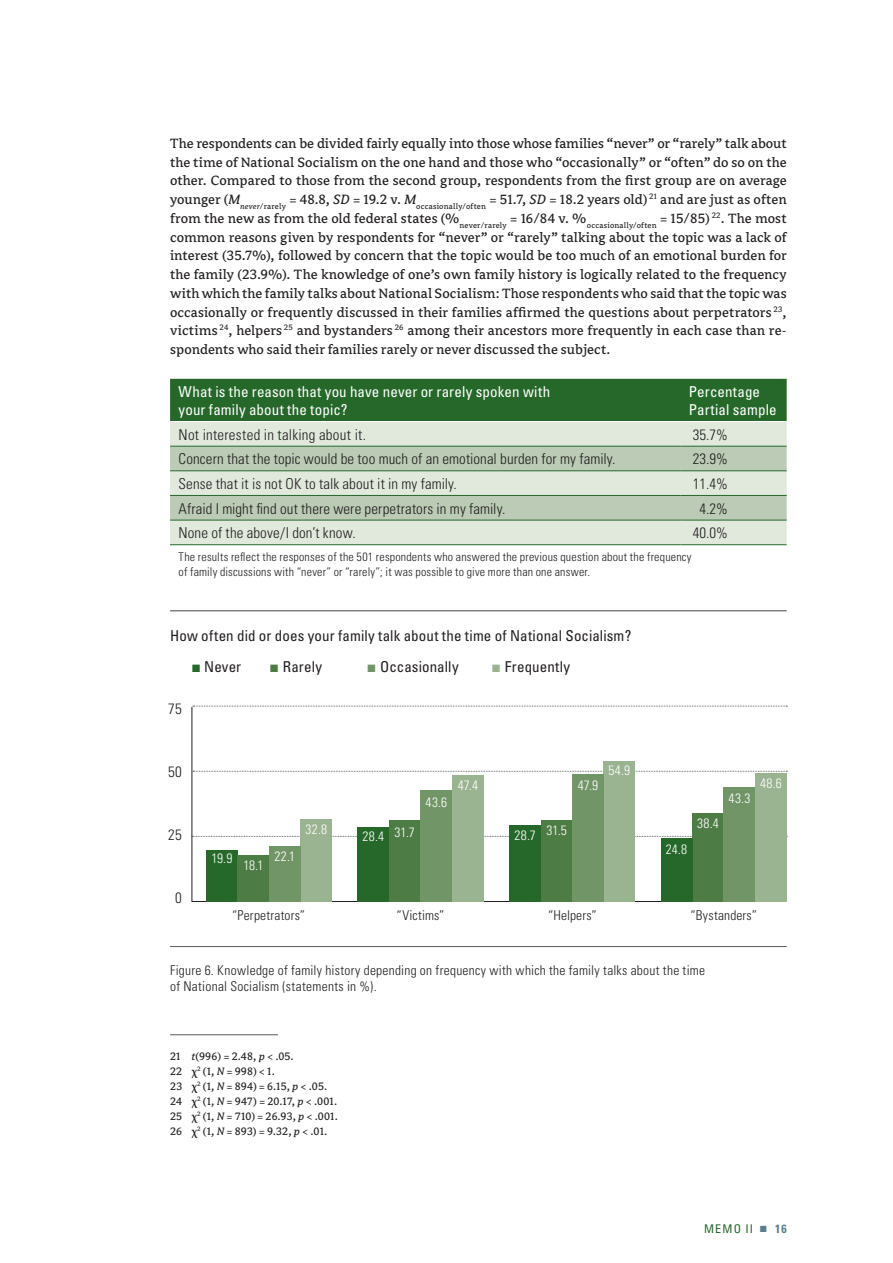
<style>
.page{position:relative;width:893px;height:1263px;background:#fff}
.page>*{position:absolute;margin:0;border:0;box-sizing:border-box;transform-origin:0 0}
.t1{font:15px/18.8px "Avance Pro";letter-spacing:.005em;color:#231f20;text-align:justify}
.t2{font:300 condensed 15px "Univers";letter-spacing:.01em;color:#231f20}
.t3{font:condensed 15px "Univers";letter-spacing:.01em;color:#231f20}
.t4{font:condensed 15px/18px "Univers";letter-spacing:.005em;color:#fff}
.t5{font:300 condensed 13.5px/16.5px "Univers";letter-spacing:.02em;color:#231f20}
.t6{font:300 condensed 13.5px "Univers";letter-spacing:.025em;color:#fff}
.t7{font:300 condensed 12px/15px "Univers";letter-spacing:.015em;color:#231f20}
.t8{font:12px/15px "Avance Pro";letter-spacing:.015em;color:#231f20}
.t9{font:condensed 12px "Univers";letter-spacing:.095em;color:#26682a}
.s1{font-style:italic}
.s2{font-family:"Mark Pro";font-stretch:normal;font-size:10.5px;color:#26682a}
.s3{font-family:"Mark Pro";font-stretch:normal;font-size:10.5px;color:#4e7c45}
.s4{font-family:"Mark Pro";font-stretch:normal;font-size:10.5px;color:#729568}
.s5{font-family:"Mark Pro";font-stretch:normal;font-size:10.5px;color:#9ab391}
.s6{font-family:"Minion Pro";font-weight:600}
.s7{font-family:"Avance Pro";font-style:italic;font-stretch:normal;color:#5b7e8d}
.s8{font-weight:700;color:#5b7e8d}
</style>
<div class="page">
<div style="left:170px;top:379px;width:617px;height:42px;background:#26682a"></div>
<div style="left:170px;top:422px;width:617px;height:122px;background:#e1e9dd"></div>
<svg style="left:170px;top:447px;width:617px;height:73px;background:#c4d3bf"></svg>
<hr style="left:170px;top:446px;width:510px;height:1px;background:#26682a">
<hr style="left:680px;top:446px;width:107px;height:1px;background:#26682a">
<hr style="left:170px;top:471px;width:510px;height:1px;background:#26682a">
<hr style="left:680px;top:471px;width:107px;height:1px;background:#26682a">
<hr style="left:170px;top:495px;width:510px;height:1px;background:#26682a">
<hr style="left:680px;top:495px;width:107px;height:1px;background:#26682a">
<hr style="left:170px;top:520px;width:510px;height:1px;background:#26682a">
<hr style="left:680px;top:520px;width:107px;height:1px;background:#26682a">
<hr style="left:170px;top:544px;width:510px;height:1px;background:#26682a">
<hr style="left:680px;top:544px;width:107px;height:1px;background:#26682a">
<hr style="left:170px;top:1034px;width:108px;height:1px;background:#57585a">
<hr style="left:192px;top:707px;width:1px;height:195px;background:#231f20">
<hr style="left:192px;top:901px;width:595px;height:1px;background:#231f20">
<svg style="left:193px;top:706px;width:594px;height:1px"></svg>
<svg style="left:193px;top:771px;width:594px;height:1px"></svg>
<svg style="left:192px;top:836px;width:500px;height:1px"></svg>
<div style="left:301px;top:819px;width:31px;height:83px;background:#9ab391"></div>
<div style="left:604px;top:761px;width:31px;height:141px;background:#9ab391"></div>
<div style="left:509px;top:825px;width:32px;height:77px;background:#26682a"></div>
<div style="left:541px;top:820px;width:31px;height:82px;background:#4e7c45"></div>
<div style="left:572px;top:774px;width:32px;height:128px;background:#729568"></div>
<div style="left:755px;top:774px;width:32px;height:128px;background:#9ab391"></div>
<div style="left:692px;top:813px;width:32px;height:89px;background:#4e7c45"></div>
<div style="left:661px;top:838px;width:31px;height:64px;background:#26682a"></div>
<div style="left:724px;top:787px;width:31px;height:115px;background:#729568"></div>
<div style="left:452px;top:775px;width:32px;height:127px;background:#9ab391"></div>
<div style="left:358px;top:827px;width:31px;height:75px;background:#26682a"></div>
<div style="left:389px;top:820px;width:32px;height:82px;background:#4e7c45"></div>
<div style="left:421px;top:790px;width:31px;height:112px;background:#729568"></div>
<div style="left:206px;top:850px;width:32px;height:52px;background:#26682a"></div>
<div style="left:238px;top:855px;width:31px;height:47px;background:#4e7c45"></div>
<div style="left:269px;top:846px;width:32px;height:56px;background:#729568"></div>
<hr style="left:170px;top:946px;width:617px;height:1px;background:#57585a">
<hr style="left:170px;top:610px;width:617px;height:1px;background:#57585a">
<p class="t1" style="left:170px;top:134px;width:618px">The respondents can be divided fairly equally into those whose families “never” or “rarely” talk about the time of National Socialism on the one hand and those who “occasionally” or “often” do so on the other. Compared to those from the second group, respondents from the first group are on average younger (<span class="s1">M</span><sub>never</sub><sub>/rarely</sub> = 48.8, <span class="s1">SD</span> = 19.2 v. <span class="s1">M</span><sub>occasionally/often</sub> = 51.7, <span class="s1">SD</span> = 18.2 years old) <sup>21</sup> and are just as often from the new as from the old federal states (%<sub>never/rarely</sub> = 16/84 v. %<sub>occasionally/often</sub> = 15/85) <sup>22</sup>. The most common reasons given by respondents for “never” or “rarely” talking about the topic was a lack of interest (35.7%), followed by concern that the topic would be too much of an emotional burden for the family (23.9%). The knowledge of one’s own family history is logically related to the frequency with which the family talks about National Socialism: Those respondents who said that the topic was occasionally or frequently discussed in their families affirmed the questions about perpetrators <sup>23</sup>, victims <sup>24</sup>, helpers <sup>25</sup> and bystanders <sup>26</sup> among their ancestors more frequently in each case than re&shy;spondents who said their families rarely or never discussed the subject.</p>
<p class="t4" style="left:179px;top:383px;width:373px">What is the reason that you have never or rarely spoken with your family about the topic?</p>
<p class="t4" style="left:689px;top:383px;width:89px">Percentage<br>Partial sample</p>
<p class="t2" style="left:179px;top:425px;width:189px">Not interested in talking about it.</p>
<p class="t2" style="left:693px;top:425px;width:36px">35.7%</p>
<p class="t2" style="left:179px;top:450px;width:438px">Concern that the topic would be too much of an emotional burden for my family.</p>
<p class="t2" style="left:693px;top:450px;width:36px">23.9%</p>
<p class="t2" style="left:179px;top:475px;width:280px">Sense that it is not OK to talk about it in my family.</p>
<p class="t2" style="left:693px;top:475px;width:36px">11.4%</p>
<p class="t2" style="left:179px;top:499px;width:328px">Afraid I might find out there were perpetrators in my family.</p>
<p class="t2" style="left:700px;top:499px;width:30px">4.2%</p>
<p class="t2" style="left:179px;top:524px;width:179px">None of the above/I don’t know.</p>
<p class="t2" style="left:693px;top:524px;width:36px">40.0%</p>
<p class="t7" style="left:179px;top:549px;width:514px">The results reflect the responses of the 501 respondents who answered the previous question about the frequency of family discussions with “never” or “rarely”; it was possible to give more than one answer.</p>
<p class="t3" style="left:170px;top:627px;width:463px">How often did or does your family talk about the time of National Socialism?</p>
<p class="t3" style="left:191px;top:657px;width:51px"><span class="s2">■</span> Never</p>
<p class="t3" style="left:269px;top:657px;width:54px"><span class="s3">■</span> Rarely</p>
<p class="t3" style="left:367px;top:657px;width:93px"><span class="s4">■</span> Occasionally</p>
<p class="t3" style="left:491px;top:657px;width:80px"><span class="s5">■</span> Frequently</p>
<p class="t2" style="left:168px;top:700px;width:15px">75</p>
<p class="t2" style="left:168px;top:763px;width:15px">50</p>
<p class="t2" style="left:168px;top:826px;width:15px">25</p>
<p class="t2" style="left:175px;top:889px;width:8px">0</p>
<p class="t6" style="left:212px;top:850px;width:22px">19.9</p>
<p class="t6" style="left:244px;top:857px;width:22px">18.1</p>
<p class="t6" style="left:274px;top:848px;width:22px">22.1</p>
<p class="t6" style="left:306px;top:821px;width:23px">32.8</p>
<p class="t6" style="left:363px;top:826px;width:54px">28.4 31.7</p>
<p class="t6" style="left:425px;top:794px;width:23px">43.6</p>
<p class="t6" style="left:458px;top:777px;width:22px">47.4</p>
<p class="t6" style="left:578px;top:777px;width:22px">47.9</p>
<p class="t6" style="left:608px;top:762px;width:23px">54.9</p>
<p class="t6" style="left:514px;top:827px;width:23px">28.7</p>
<p class="t6" style="left:546px;top:822px;width:22px">31.5</p>
<p class="t6" style="left:666px;top:841px;width:23px">24.8</p>
<p class="t6" style="left:697px;top:815px;width:23px">38.4</p>
<p class="t6" style="left:728px;top:790px;width:23px">43.3</p>
<p class="t6" style="left:760px;top:775px;width:23px">48.6</p>
<p class="t5" style="left:232px;top:906px;width:74px">“Perpetrators”</p>
<p class="t5" style="left:397px;top:906px;width:49px">“Victims”</p>
<p class="t5" style="left:548px;top:906px;width:50px">“Helpers”</p>
<p class="t5" style="left:690px;top:906px;width:68px">“Bystanders”</p>
<p class="t5" style="left:170px;top:962px;width:536px">Figure 6. Knowledge of family history depending on frequency with which the family talks about the time of National Socialism (statements in %).</p>
<p class="t8" style="left:170px;top:1049px;width:169px">21 <span class="s1">t</span>(996) = 2.48, <span class="s1">p</span> &lt; .05.<br>22 <span class="s6">χ</span><sup>2</sup> (1, <span class="s1">N</span> = 998) &lt; 1.<br>23 <span class="s6">χ</span><sup>2</sup> (1, <span class="s1">N</span> = 894) = 6.15, <span class="s1">p</span> &lt; .05.<br>24 <span class="s6">χ</span><sup>2</sup> (1, <span class="s1">N</span> = 947) = 20.17, <span class="s1">p</span> &lt; .001.<br>25 <span class="s6">χ</span><sup>2</sup> (1, <span class="s1">N</span> = 710) = 26.93, <span class="s1">p</span> &lt; .001.<br>26 <span class="s6">χ</span><sup>2</sup> (1, <span class="s1">N</span> = 893) = 9.32, <span class="s1">p</span> &lt; .01.</p>
<p class="t9" style="left:704px;top:1221px;width:84px">MEMO II <span class="s7">▪</span> <span class="s8">16</span></p>
</div>
